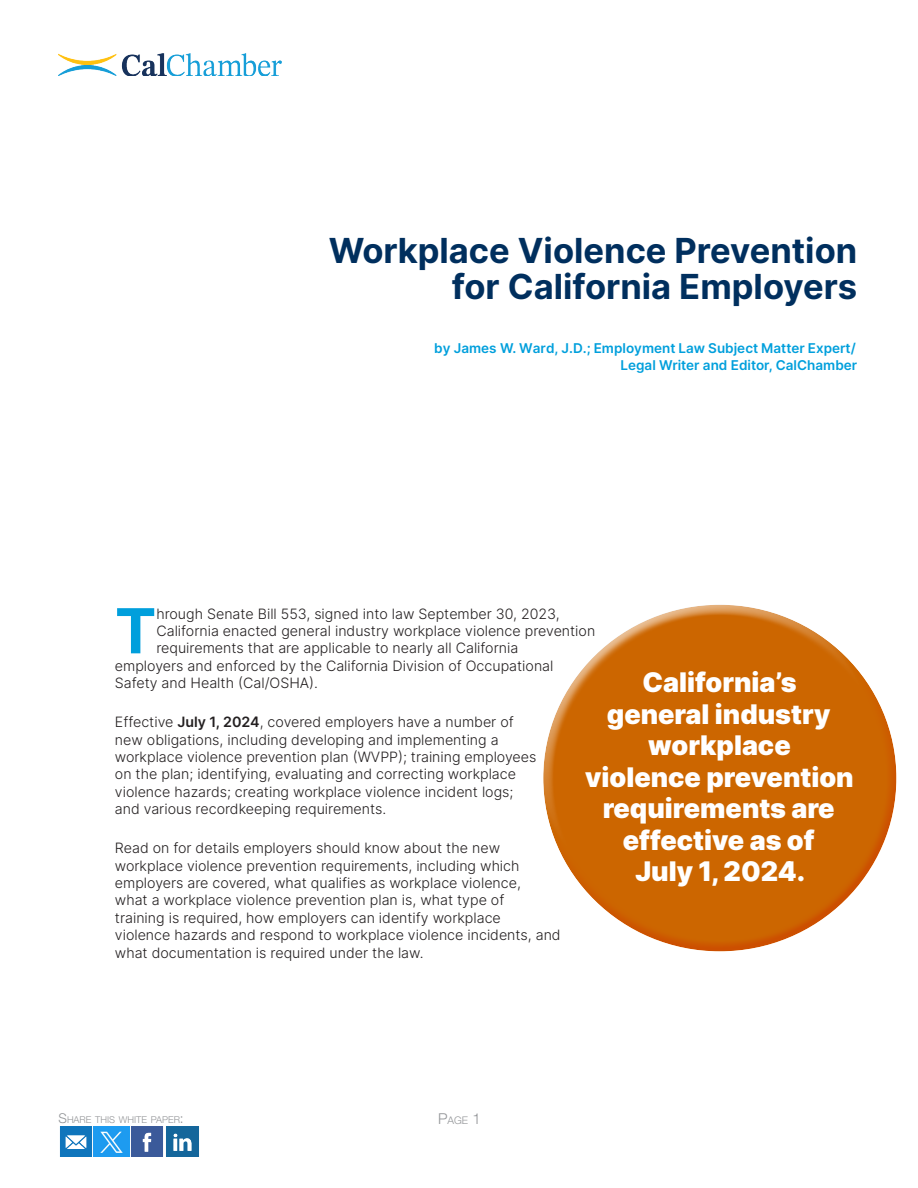
<style>
.page{position:relative;width:918px;height:1188px;background:#fff}
.page>*{position:absolute;margin:0;border:0;box-sizing:border-box;transform-origin:0 0}
.t1{font:62.1px "Inter";color:#009fdc}
.t2{font:34.5px/36px "Inter";color:#002f5e;text-align:right}
.t3{font:900 27px/31.5px "Inter";color:#fff;text-align:center}
.t4{font:300 14.25px/17.4px "Inter";color:#231f20}
.t5{font:600 13.5px/16.5px "Inter";color:#009fdc;text-align:right}
.t6{font:300 10.5px "Helvetica Neue LT Std";color:#939598}
.t7{font:300 9.45px "Helvetica Neue LT Std";color:#939598}
.s1{font-weight:600}
.s2{font-size:13.5px}
.s3{font-size:15px}
</style>
<div class="page">
<img style="left:58px;top:53px;width:224px;height:23px">
<img style="left:60px;top:1126px;width:139px;height:31px">
<div style="left:540px;top:604px;width:339px;height:260px;background:#dadbdc;opacity:.75"></div>
<div style="left:549px;top:660px;width:358px;height:292px;background:#ffb566;opacity:.75"></div>
<h2 class="t2" style="left:329px;top:232px;width:530px">Workplace Violence Prevention for California Employers</h2>
<p class="t5" style="left:434px;top:340px;width:425px">by James W. Ward, J.D.; Employment Law Subject Matter Expert/<br>Legal Writer and Editor, CalChamber</p>
<h1 class="t1" style="left:115px;top:586px;width:43px">T</h1>
<p class="t4" style="left:156px;top:604px;width:405px">hrough Senate Bill 553, signed into law September 30, 2023,</p>
<p class="t4" style="left:156px;top:622px;width:440px">California enacted general industry workplace violence prevention</p>
<p class="t4" style="left:156px;top:639px;width:363px">requirements that are applicable to nearly all California</p>
<p class="t4" style="left:115px;top:657px;width:440px">employers and enforced by the California Division of Occupational</p>
<p class="t4" style="left:115px;top:674px;width:205px">Safety and Health (Cal/OSHA).</p>
<p class="t4" style="left:115px;top:713px;width:423px">Effective <span class="s1">July 1, 2024</span>, covered employers have a number of new obligations, including developing and implementing a workplace violence prevention plan (WVPP); training employees on the plan; identifying, evaluating and correcting workplace violence hazards; creating workplace violence incident logs; and various recordkeeping requirements.</p>
<p class="t4" style="left:115px;top:839px;width:447px">Read on for details employers should know about the new workplace violence prevention requirements, including which employers are covered, what qualifies as workplace violence,<br>what a workplace violence prevention plan is, what type of<br>training is required, how employers can identify workplace<br>violence hazards and respond to workplace violence incidents, and what documentation is required under the law.</p>
<h3 class="t3" style="left:585px;top:666px;width:270px">California’s<br>general industry workplace<br>violence prevention requirements are effective as of<br>July 1, 2024.</h3>
<p class="t7" style="left:58px;top:1114px;width:127px"><span class="s2">S</span>HARE THIS WHITE PAPER<span class="s2">:</span></p>
<p class="t6" style="left:438px;top:1114px;width:44px"><span class="s3">P</span>AGE <span class="s3">1</span></p>
</div>
